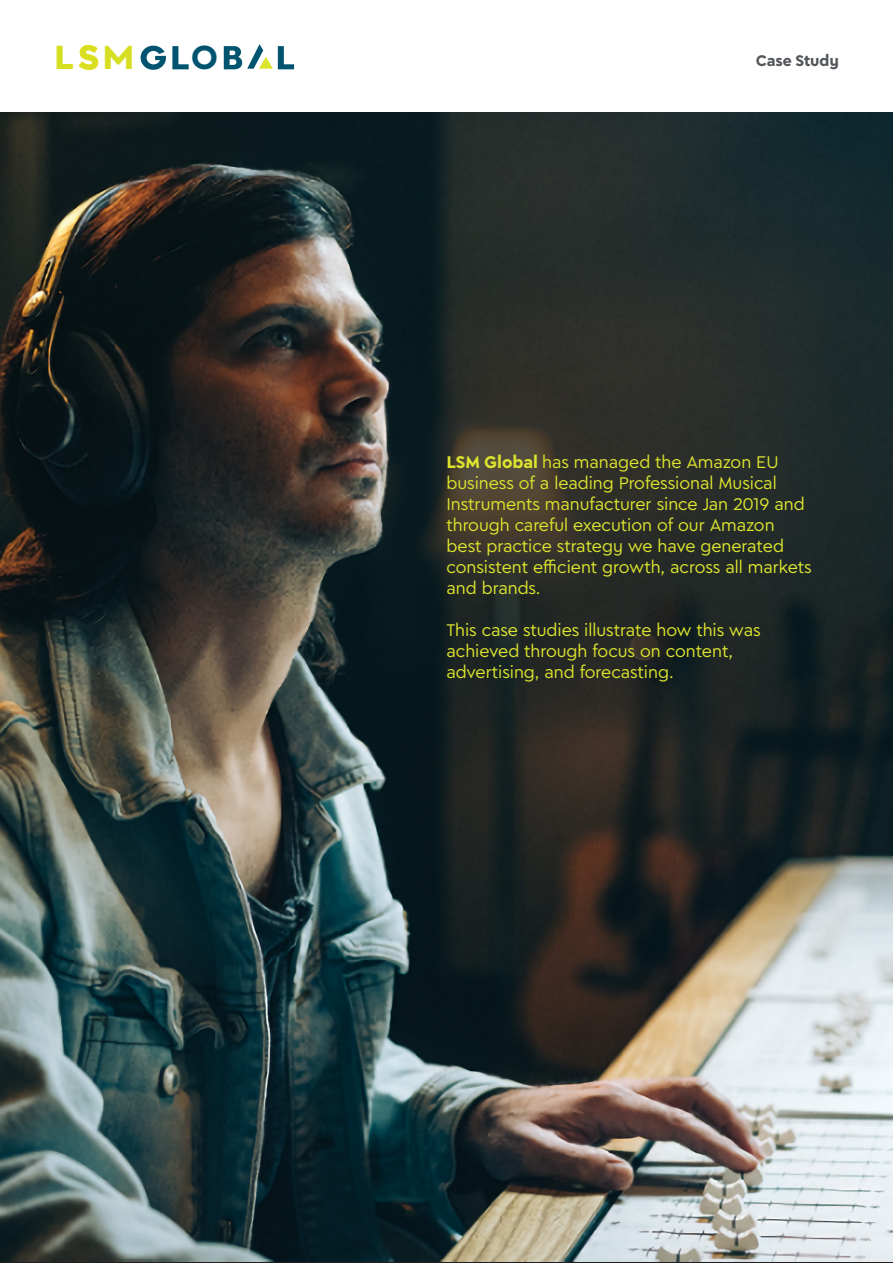
<style>
.page{position:relative;width:893px;height:1263px;background:#fff}
.page>*{position:absolute;margin:0;border:0;box-sizing:border-box;transform-origin:0 0}
.t1{font:800 34.65px "Point";color:#d7df23}
.t2{font:700 32.55px "Megabyte";color:#005470}
.t3{font:16.5px/21px "Megabyte";color:#dce42e}
.t4{font:700 15px "Megabyte";color:#53565a}
.s1{font-family:"Gotham";font-weight:700;font-size:33.3px}
.s2{font-weight:700}
</style>
<div class="page">
<img style="left:0;top:113px;width:893px;height:1148px">
<svg style="left:141px;top:46px;width:25px;height:24px"></svg>
<svg style="left:172px;top:46px;width:17px;height:23px"></svg>
<svg style="left:79px;top:45px;width:19px;height:25px"></svg>
<svg style="left:224px;top:44px;width:70px;height:25px"></svg>
<p class="t1" style="left:54px;top:36px;width:82px">L<span class="s1">S</span>M</p>
<p class="t2" style="left:191px;top:34px;width:29px">O</p>
<p class="t4" style="left:756px;top:50px;width:85px">Case Study</p>
<p class="t3" style="left:446px;top:451px;width:367px"><span class="s2">LSM Global</span> has managed the Amazon EU business of a leading Professional Musical Instruments manufacturer since Jan 2019 and through careful execution of our Amazon best practice strategy we have generated consistent efficient growth, across all markets and brands.</p>
<p class="t3" style="left:446px;top:619px;width:315px">This case studies illustrate how this was achieved through focus on content, advertising, and forecasting.</p>
</div>
